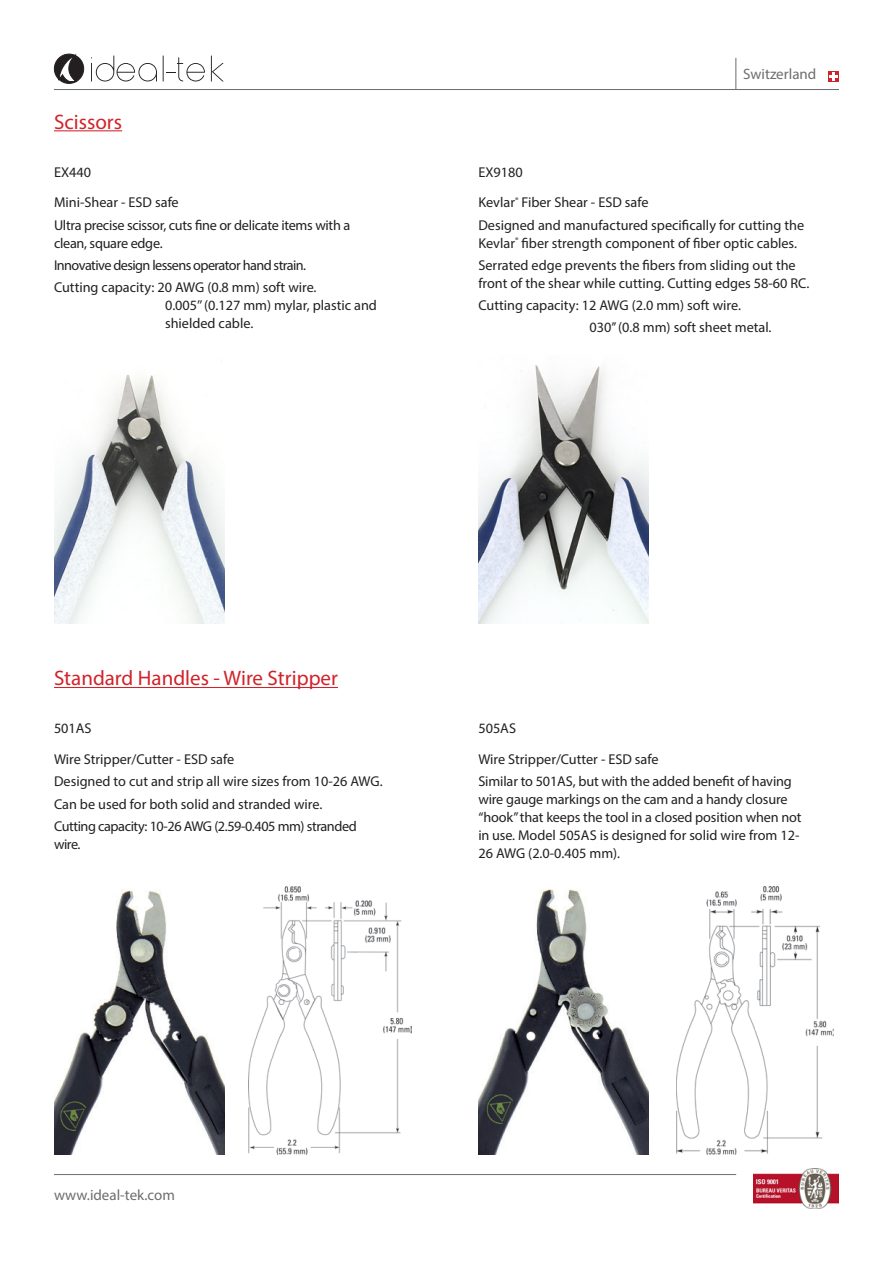
<style>
.page{position:relative;width:893px;height:1263px;background:#fff}
.page>*{position:absolute;margin:0;border:0;box-sizing:border-box;transform-origin:0 0}
.Title_3{font:21px "Myriad Pro";color:#d1232a}
.t1{font:15px "Myriad Pro";color:#6c6d70}
.t2{font:14.25px/18px "Myriad Pro";color:#231f20}
.t3{font:14.25px/18px "Myriad Pro";letter-spacing:-.02em;color:#231f20}
.t4{font:14.25px/18px "Myriad Pro";letter-spacing:-.03em;color:#231f20}
.t5{font:14.25px "Myriad Pro";letter-spacing:-.04em;color:#231f20}
</style>
<div class="page">
<hr style="left:54px;top:89px;width:785px;height:1px;background:#6c6d70">
<hr style="left:736px;top:58px;width:1px;height:32px;background:#6c6d70">
<img style="left:754px;top:1169px;width:85px;height:40px">
<div style="left:828px;top:71px;width:11px;height:11px;background:#d1232a"></div>
<svg style="left:829px;top:72px;width:9px;height:9px"></svg>
<hr style="left:54px;top:1174px;width:682px;height:1px;background:#6c6d70">
<svg style="left:54px;top:54px;width:30px;height:29px"></svg>
<svg style="left:91px;top:56px;width:66px;height:25px"></svg>
<svg style="left:163px;top:56px;width:42px;height:25px"></svg>
<svg style="left:211px;top:56px;width:13px;height:25px"></svg>
<hr style="left:54px;top:130px;width:68px;height:1px;background:#d1232a">
<hr style="left:54px;top:687px;width:284px;height:1px;background:#d1232a">
<img style="left:478px;top:365px;width:170px;height:258px">
<img style="left:54px;top:890px;width:170px;height:264px">
<img style="left:249px;top:886px;width:162px;height:268px">
<img style="left:478px;top:889px;width:170px;height:265px">
<img style="left:676px;top:886px;width:157px;height:268px">
<img style="left:54px;top:375px;width:170px;height:248px">
<p class="Title_3" style="left:54px;top:109px;width:70px">Scissors</p>
<p class="t2" style="left:54px;top:163px;width:39px">EX440</p>
<p class="t2" style="left:54px;top:193px;width:126px">Mini-Shear - ESD safe</p>
<p class="t3" style="left:54px;top:216px;width:298px">Ultra precise scissor, cuts fine or delicate items with a clean, square edge.</p>
<p class="t5" style="left:54px;top:256px;width:254px">Innovative design lessens operator hand strain.</p>
<p class="t2" style="left:165px;top:278px;width:213px;text-indent:-111px">Cutting capacity: 20 AWG (0.8 mm) soft wire.<br>0.005’’ (0.127 mm) mylar, plastic and shielded cable.</p>
<p class="t1" style="left:743px;top:65px;width:75px">Switzerland</p>
<p class="t2" style="left:478px;top:163px;width:46px">EX9180</p>
<p class="t2" style="left:478px;top:193px;width:172px">Kevlar<sup>®</sup> Fiber Shear - ESD safe</p>
<p class="t2" style="left:478px;top:216px;width:327px">Designed and manufactured specifically for cutting the<br>Kevlar<sup>®</sup> fiber strength component of fiber optic cables.</p>
<p class="t2" style="left:478px;top:256px;width:333px">Serrated edge prevents the fibers from sliding out the front of the shear while cutting. Cutting edges 58-60 RC.</p>
<p class="t2" style="left:478px;top:296px;width:264px">Cutting capacity: 12 AWG (2.0 mm) soft wire.</p>
<p class="t2" style="left:589px;top:318px;width:184px">030’’ (0.8 mm) soft sheet metal.</p>
<p class="Title_3" style="left:54px;top:665px;width:286px">Standard Handles - Wire Stripper</p>
<p class="t2" style="left:54px;top:719px;width:39px">501AS</p>
<p class="t2" style="left:54px;top:750px;width:182px">Wire Stripper/Cutter - ESD safe</p>
<p class="t2" style="left:54px;top:772px;width:330px">Designed to cut and strip all wire sizes from 10-26 AWG.</p>
<p class="t2" style="left:54px;top:794px;width:270px">Can be used for both solid and stranded wire.</p>
<p class="t4" style="left:54px;top:817px;width:304px">Cutting capacity: 10-26 AWG (2.59-0.405 mm) stranded wire.</p>
<p class="t2" style="left:478px;top:719px;width:39px">505AS</p>
<p class="t2" style="left:478px;top:750px;width:182px">Wire Stripper/Cutter - ESD safe</p>
<p class="t2" style="left:478px;top:772px;width:325px">Similar to 501AS, but with the added benefit of having wire gauge markings on the cam and a handy closure “hook” that keeps the tool in a closed position when not in use. Model 505AS is designed for solid wire from 12- 26 AWG (2.0-0.405 mm).</p>
<p class="t1" style="left:54px;top:1186px;width:122px">www.ideal-tek.com</p>
</div>
